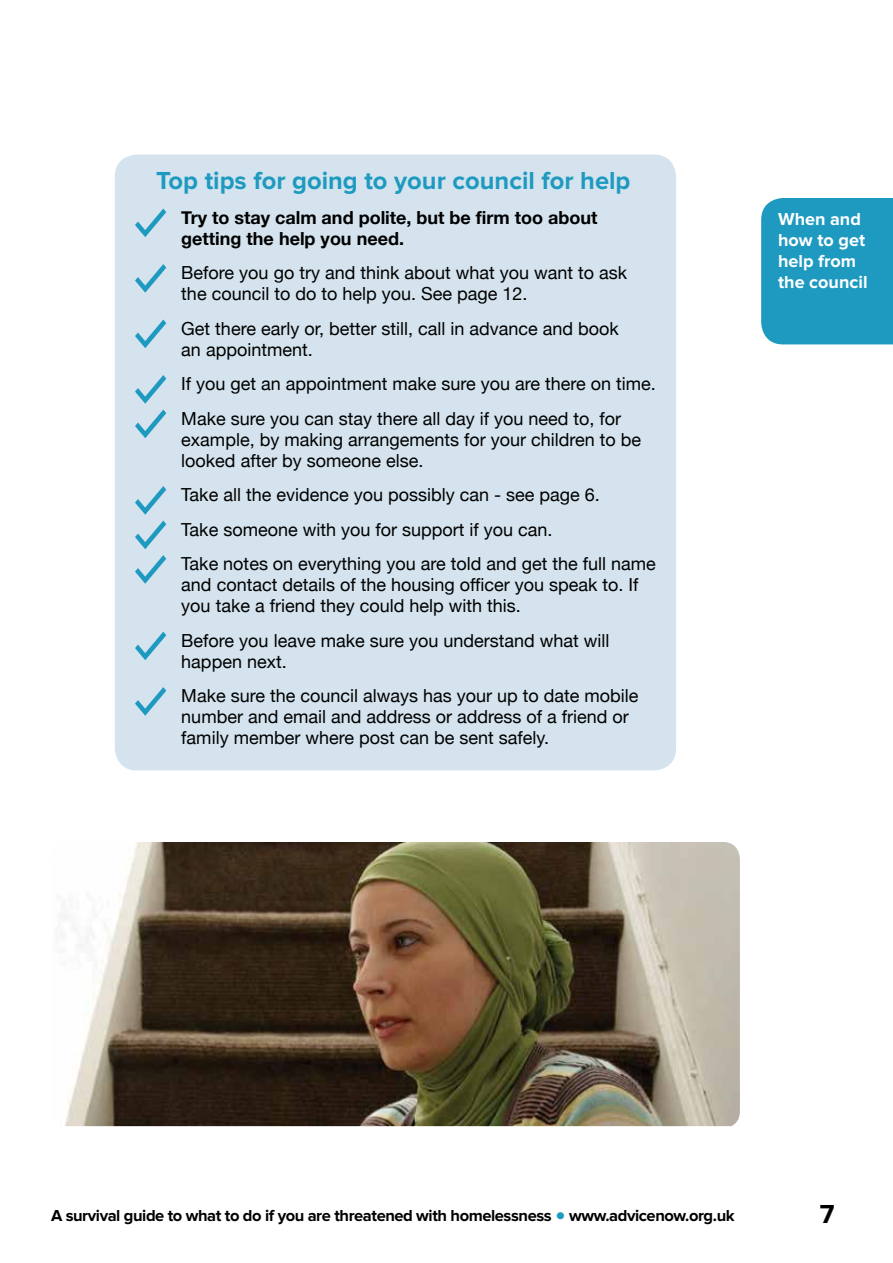
<style>
.page{position:relative;width:893px;height:1263px;background:#fff}
.page>*{position:absolute;margin:0;border:0;box-sizing:border-box;transform-origin:0 0}
.t1{font:700 27px "Proxima Nova";color:#000}
.t2{font:700 25.5px "Proxima Nova";color:#1e9ac1}
.t3{font:18px/21px "Helvetica Neue";color:#000}
.t4{font:700 18px/21px "Helvetica Neue";color:#000}
.t5{font:700 18px/21px "Proxima Nova";color:#fff}
.t6{font:700 16.5px "Proxima Nova";letter-spacing:-.025em;color:#000}
.s1{font-size:30px;color:#1e9ac1}
</style>
<div class="page">
<div style="left:115px;top:155px;width:561px;height:615px;background:#d4e3ed;border-radius:22px"></div>
<svg style="left:135px;top:209px;width:31px;height:28px"></svg>
<svg style="left:135px;top:264px;width:31px;height:29px"></svg>
<svg style="left:135px;top:320px;width:31px;height:28px"></svg>
<svg style="left:135px;top:375px;width:31px;height:29px"></svg>
<svg style="left:135px;top:410px;width:31px;height:28px"></svg>
<svg style="left:135px;top:486px;width:31px;height:29px"></svg>
<svg style="left:135px;top:521px;width:31px;height:28px"></svg>
<svg style="left:135px;top:555px;width:31px;height:29px"></svg>
<svg style="left:135px;top:632px;width:31px;height:28px"></svg>
<svg style="left:135px;top:687px;width:31px;height:29px"></svg>
<img style="left:61px;top:842px;width:679px;height:284px">
<div style="left:761px;top:198px;width:132px;height:146px;background:#1e9ac1"></div>
<h2 class="t2" style="left:156px;top:169px;width:476px">Top tips for going to your council for help</h2>
<p class="t4" style="left:181px;top:207px;width:418px">Try to stay calm and polite, but be firm too about getting the help you need.</p>
<p class="t3" style="left:181px;top:263px;width:447px">Before you go try and think about what you want to ask the council to do to help you. See page 12.</p>
<p class="t3" style="left:181px;top:319px;width:439px">Get there early or, better still, call in advance and book an appointment.</p>
<p class="t3" style="left:181px;top:368px;width:476px;line-height:34.5px">If you get an appointment make sure you are there on time.<br>Make sure you can stay there all day if you need to, for</p>
<p class="t3" style="left:181px;top:430px;width:461px">example, by making arrangements for your children to be looked after by someone else.</p>
<p class="t3" style="left:181px;top:479px;width:476px;line-height:34.5px">Take all the evidence you possibly can - see page 6.<br>Take someone with you for support if you can.<br>Take notes on everything you are told and get the full name</p>
<p class="t3" style="left:181px;top:575px;width:459px">and contact details of the housing officer you speak to. If you take a friend they could help with this.</p>
<p class="t3" style="left:181px;top:631px;width:430px">Before you leave make sure you understand what will happen next.</p>
<p class="t3" style="left:181px;top:686px;width:459px">Make sure the council always has your up to date mobile number and email and address or address of a friend or family member where post can be sent safely.</p>
<p class="t5" style="left:778px;top:209px;width:91px">When and how to get help from the council</p>
<p class="t6" style="left:51px;top:1208px;width:685px">A survival guide to what to do if you are threatened with homelessness <span class="s1">•</span> www.advicenow.org.uk</p>
<h1 class="t1" style="left:820px;top:1202px;width:16px">7</h1>
</div>
